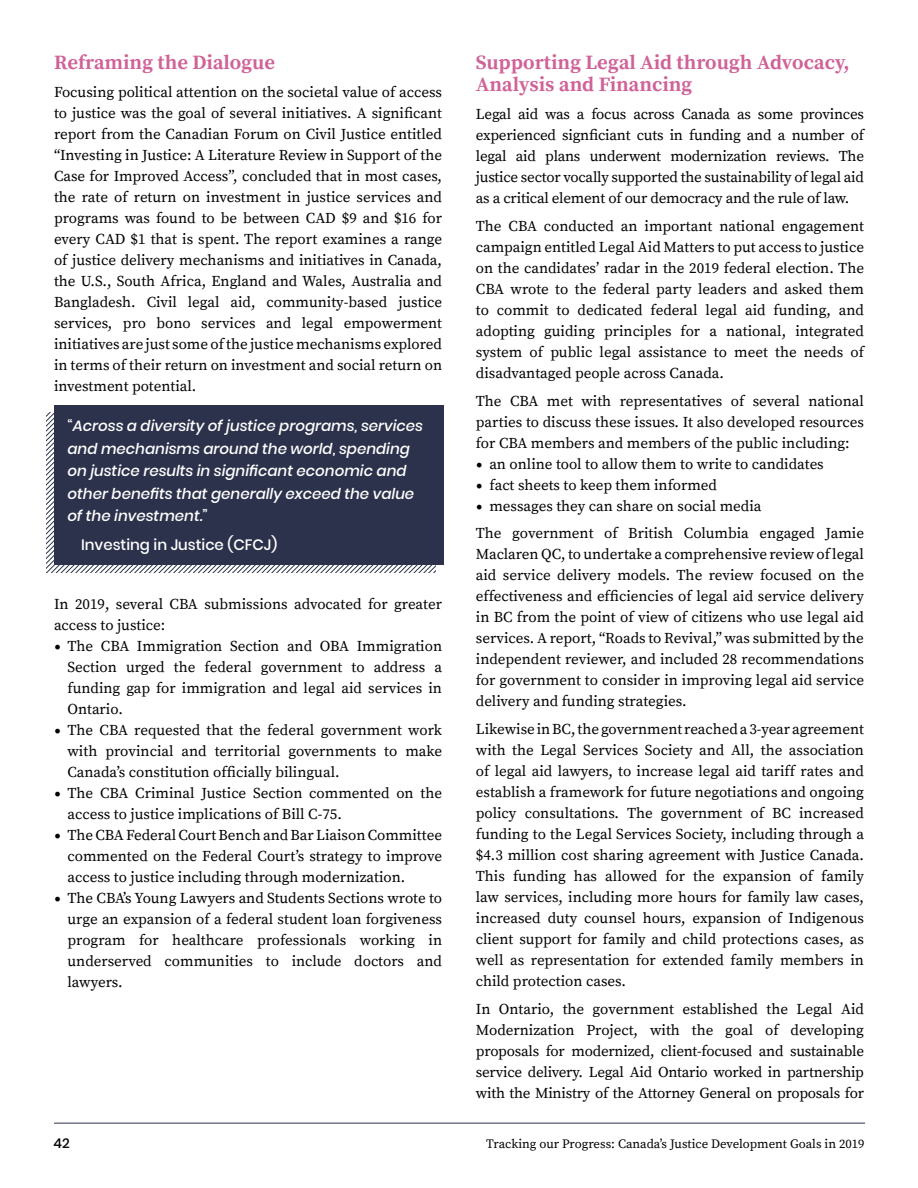
<style>
.page{position:relative;width:918px;height:1188px;background:#fff}
.page>*{position:absolute;margin:0;border:0;box-sizing:border-box;transform-origin:0 0}
.t1{font:700 20.25px/22.5px "Source Serif Pro";color:#d06298}
.t2{font:15px/21px "Source Serif Pro";color:#020203;text-align:justify}
.t3{font:italic 500 15px/22.5px "Poppins";color:#fff}
.t4{font:500 15px "Poppins";color:#fff}
.t5{font:500 13.5px "Poppins";color:#020203}
.t6{font:12.75px "Source Serif Pro";color:#020203}
.s1{font-style:normal}
.s2{font-family:"Minion Pro";font-size:18px}
</style>
<div class="page">
<hr style="left:54px;top:1123px;width:811px;height:1px;background:#2c324b">
<svg style="left:47px;top:412px;width:389px;height:160px"></svg>
<div style="left:54px;top:405px;width:389px;height:160px;background:#2c324b"></div>
<h1 class="t1" style="left:54px;top:52px;width:223px">Reframing the Dialogue</h1>
<p class="t2" style="left:54px;top:82px;width:390px">Focusing political attention on the societal value of access to justice was the goal of several initiatives. A significant report from the Canadian Forum on Civil Justice entitled “Investing in Justice: A Literature Review in Support of the Case for Improved Access”, concluded that in most cases, the rate of return on investment in justice services and programs was found to be between CAD $9 and $16 for every CAD $1 that is spent. The report examines a range of justice delivery mechanisms and initiatives in Canada, the U.S., South Africa, England and Wales, Australia and Bangladesh. Civil legal aid, community-based justice services, pro bono services and legal empowerment initiatives are just some of the justice mechanisms explored in terms of their return on investment and social return on investment potential.</p>
<p class="t3" style="left:68px;top:415px;width:357px"><span class="s1">“</span>Across a diversity of justice programs, services and mechanisms around the world, spending on justice results in significant economic and other benefits that generally exceed the value of the investment.<span class="s1">”</span></p>
<p class="t4" style="left:81px;top:536px;width:198px">Investing in Justice (CFCJ)</p>
<p class="t2" style="left:54px;top:594px;width:390px">In 2019, several CBA submissions advocated for greater access to justice:</p>
<p class="t2" style="left:68px;top:636px;width:376px;text-indent:-14px"><span class="s2">•</span> The CBA Immigration Section and OBA Immigration Section urged the federal government to address a funding gap for immigration and legal aid services in Ontario.</p>
<p class="t2" style="left:68px;top:720px;width:376px;text-indent:-14px"><span class="s2">•</span> The CBA requested that the federal government work with provincial and territorial governments to make Canada’s constitution officially bilingual.</p>
<p class="t2" style="left:68px;top:783px;width:376px;text-indent:-14px"><span class="s2">•</span> The CBA Criminal Justice Section commented on the access to justice implications of Bill C-75.</p>
<p class="t2" style="left:68px;top:825px;width:376px;text-indent:-14px"><span class="s2">•</span> The CBA Federal Court Bench and Bar Liaison Committee commented on the Federal Court’s strategy to improve access to justice including through modernization.</p>
<p class="t2" style="left:68px;top:888px;width:376px;text-indent:-14px"><span class="s2">•</span> The CBA’s Young Lawyers and Students Sections wrote to urge an expansion of a federal student loan forgiveness program for healthcare professionals working in underserved communities to include doctors and lawyers.</p>
<h1 class="t1" style="left:476px;top:52px;width:375px">Supporting Legal Aid through Advocacy,<br>Analysis and Financing</h1>
<p class="t2" style="left:476px;top:104px;width:390px">Legal aid was a focus across Canada as some provinces experienced signficiant cuts in funding and a number of legal aid plans underwent modernization reviews. The justice sector vocally supported the sustainability of legal aid as a critical element of our democracy and the rule of law.</p>
<p class="t2" style="left:476px;top:216px;width:390px">The CBA conducted an important national engagement campaign entitled Legal Aid Matters to put access to justice on the candidates’ radar in the 2019 federal election. The CBA wrote to the federal party leaders and asked them to commit to dedicated federal legal aid funding, and adopting guiding principles for a national, integrated system of public legal assistance to meet the needs of disadvantaged people across Canada.</p>
<p class="t2" style="left:476px;top:391px;width:390px">The CBA met with representatives of several national parties to discuss these issues. It also developed resources for CBA members and members of the public including:</p>
<p class="t2" style="left:476px;top:454px;width:349px"><span class="s2">•</span> an online tool to allow them to write to candidates</p>
<p class="t2" style="left:476px;top:475px;width:243px"><span class="s2">•</span> fact sheets to keep them informed</p>
<p class="t2" style="left:476px;top:492px;width:390px;line-height:27.8px"><span class="s2">•</span> messages they can share on social media<br>The government of British Columbia engaged Jamie</p>
<p class="t2" style="left:476px;top:544px;width:390px">Maclaren QC, to undertake a comprehensive review of legal aid service delivery models. The review focused on the effectiveness and efficiencies of legal aid service delivery in BC from the point of view of citizens who use legal aid services. A report, “Roads to Revival,” was submitted by the independent reviewer, and included 28 recommendations for government to consider in improving legal aid service delivery and funding strategies.</p>
<p class="t2" style="left:476px;top:719px;width:390px">Likewise in BC, the government reached a 3-year agreement with the Legal Services Society and All, the association of legal aid lawyers, to increase legal aid tariff rates and establish a framework for future negotiations and ongoing policy consultations. The government of BC increased funding to the Legal Services Society, including through a $4.3 million cost sharing agreement with Justice Canada.<br>This funding has allowed for the expansion of family law services, including more hours for family law cases, increased duty counsel hours, expansion of Indigenous client support for family and child protections cases, as well as representation for extended family members in child protection cases.</p>
<p class="t2" style="left:476px;top:999px;width:390px">In Ontario, the government established the Legal Aid Modernization Project, with the goal of developing proposals for modernized, client-focused and sustainable service delivery. Legal Aid Ontario worked in partnership with the Ministry of the Attorney General on proposals for</p>
<p class="t5" style="left:53px;top:1135px;width:18px">42</p>
<p class="t6" style="left:486px;top:1136px;width:380px">Tracking our Progress: Canada’s Justice Development Goals in 2019</p>
</div>
